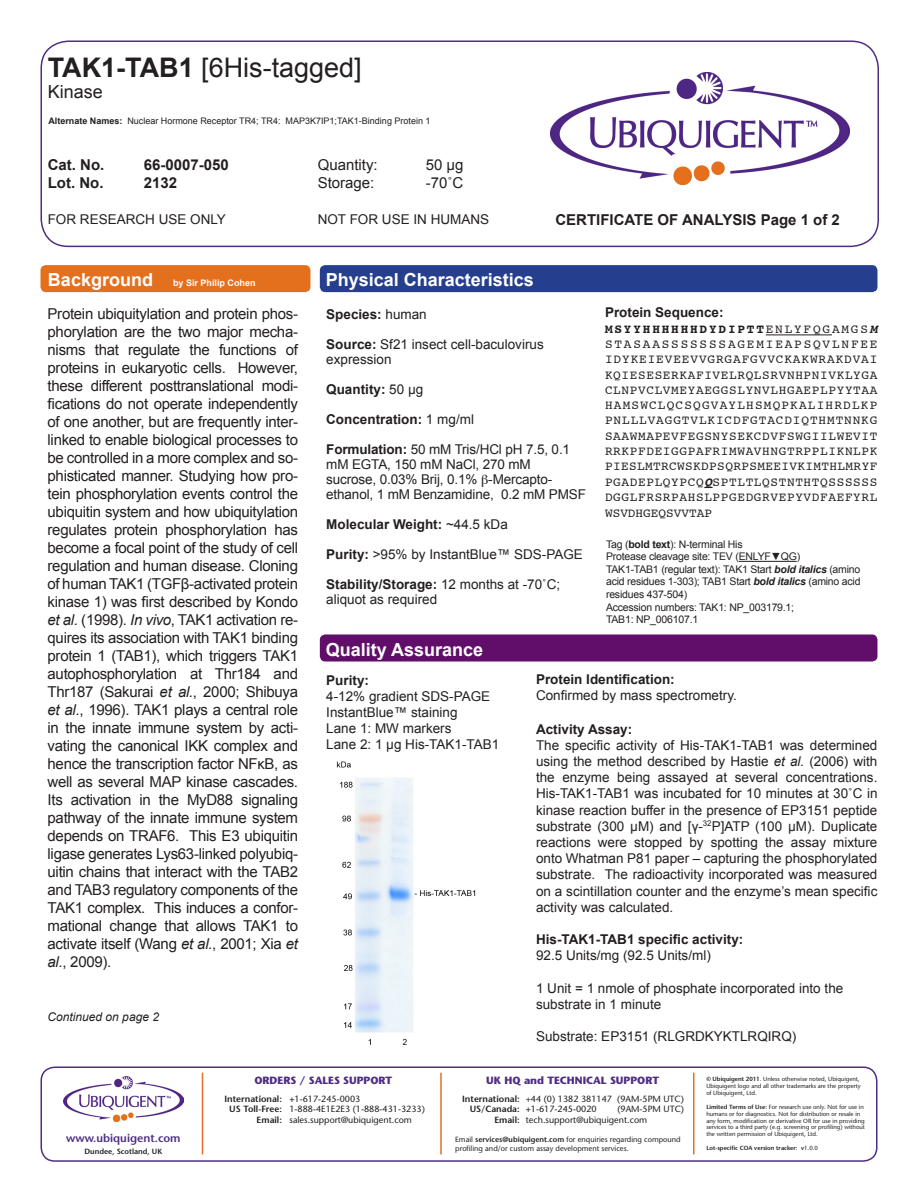
<style>
.page{position:relative;width:918px;height:1188px;background:#fff}
.page>*{position:absolute;margin:0;border:0;box-sizing:border-box;transform-origin:0 0}
.t1{font:27px "Arial";color:#231f20}
.t2{font:700 18px "Arial";color:#fff}
.t3{font:18px "Arial";color:#231f20}
.t4{font:15px/18px "Arial";letter-spacing:-.02em;color:#231f20;text-align:justify}
.t5{font:700 15px "Arial";color:#231f20}
.t6{font:15px "Arial";color:#231f20}
.t7{font:13.5px/16.2px "Arial";color:#231f20}
.t8{font:700 13.5px/16.2px "Arial";color:#231f20}
.t9{font:12.75px/15.3px "Courier";letter-spacing:.05em;color:#231f20;text-align:justify}
.t10{font:italic 12px "Arial";color:#231f20}
.t11{font:600 11.4px "Stone Sans";color:#502d84}
.t12{font:10.5px/12.6px "Arial";letter-spacing:-.02em;color:#231f20;text-align:justify}
.t13{font:700 10.5px "Stone Sans";color:#502d84}
.t14{font:9px/10.8px "Stone Sans";color:#231f20}
.t15{font:9px "Arial";color:#231f20}
.t16{font:600 9px "Stone Sans";color:#231f20}
.t17{font:700 9px "Arial";color:#fff}
.t18{font:7.5px/9px "Stone Sans";color:#231f20}
.t19{font:600 7.5px "Stone Sans";color:#231f20}
.t20{font:6px/6.9px "Stone Sans";color:#231f20}
.t21{font:600 6px "Stone Sans";color:#231f20}
.s1{font-weight:700}
.s2{font-size:18px}
.s3{font-style:italic}
.s4{font-weight:400}
.s5{font-weight:700;font-style:italic}
.s6{font-weight:600}
</style>
<div class="page">
<div style="left:40px;top:40px;width:839px;height:207px;border:2px solid #502d84;border-radius:27px"></div>
<img style="left:550px;top:73px;width:299px;height:112px">
<div style="left:40px;top:1066px;width:838px;height:96px;border:2px solid #502d84;border-radius:14px"></div>
<hr style="left:202px;top:1073px;width:1px;height:81px;background:#e37024">
<hr style="left:440px;top:1073px;width:2px;height:81px;background:#e37024">
<hr style="left:693px;top:1073px;width:1px;height:81px;background:#e37024">
<img style="left:64px;top:1077px;width:120px;height:44px">
<img style="left:336px;top:761px;width:140px;height:284px">
<div style="left:40px;top:265px;width:270px;height:27px;background:#e4701e;border-radius:5px"></div>
<div style="left:320px;top:265px;width:557px;height:27px;background:#253f8e;border-radius:5px"></div>
<div style="left:320px;top:634px;width:557px;height:28px;background:#600e69;border-radius:5px"></div>
<hr style="left:766px;top:335px;width:66px;height:1px;background:#231f20">
<hr style="left:739px;top:561px;width:58px;height:1px;background:#231f20">
<p class="t1" style="left:48px;top:49px;width:316px"><span class="s1">TAK1-TAB1</span> [6His-tagged]</p>
<p class="t3" style="left:48px;top:80px;width:57px">Kinase</p>
<p class="t15" style="left:48px;top:115px;width:384px"><span class="s1">Alternate Names:</span> Nuclear Hormone Receptor TR4; TR4: MAP3K7IP1;TAK1-Binding Protein 1</p>
<p class="t5" style="left:48px;top:155px;width:58px">Cat. No.</p>
<p class="t5" style="left:144px;top:155px;width:87px">66-0007-050</p>
<p class="t6" style="left:318px;top:155px;width:62px">Quantity:</p>
<p class="t4" style="left:426px;top:156px;width:39px">50 µg</p>
<p class="t5" style="left:48px;top:173px;width:57px">Lot. No.</p>
<p class="t5" style="left:144px;top:173px;width:35px">2132</p>
<p class="t6" style="left:318px;top:173px;width:58px">Storage:</p>
<p class="t4" style="left:426px;top:174px;width:39px">-70˚C</p>
<p class="t7" style="left:48px;top:212px;width:180px">FOR RESEARCH USE ONLY</p>
<p class="t7" style="left:318px;top:212px;width:173px">NOT FOR USE IN HUMANS</p>
<p class="t17" style="left:48px;top:277px;width:209px"><span class="s2">Background</span> by Sir Philip Cohen</p>
<p class="t2" style="left:326px;top:268px;width:210px">Physical Characteristics</p>
<p class="t5" style="left:555px;top:210px;width:286px">CERTIFICATE OF ANALYSIS Page 1 of 2</p>
<p class="t4" style="left:48px;top:305px;width:252px">Protein ubiquitylation and protein phos&shy;phorylation are the two major mecha&shy;nisms that regulate the functions of proteins in eukaryotic cells. However, these different posttranslational modi&shy;fications do not operate independently of one another, but are frequently inter&shy;linked to enable biological processes to be controlled in a more complex and so&shy;phisticated manner. Studying how pro&shy;tein phosphorylation events control the ubiquitin system and how ubiquitylation regulates protein phosphorylation has become a focal point of the study of cell regulation and human disease. Cloning of human TAK1 (TGFβ-activated protein kinase 1) was first described by Kondo <span class="s3">et al.</span> (1998). <span class="s3">In vivo</span>, TAK1 activation re&shy;quires its association with TAK1 binding protein 1 (TAB1), which triggers TAK1 autophosphorylation at Thr184 and Thr187 (Sakurai <span class="s3">et al.</span>, 2000; Shibuya <span class="s3">et al.</span>, 1996). TAK1 plays a central role in the innate immune system by acti&shy;vating the canonical IKK complex and hence the transcription factor NFκB, as well as several MAP kinase cascades.<br>Its activation in the MyD88 signaling pathway of the innate immune system depends on TRAF6. This E3 ubiquitin ligase generates Lys63-linked polyubiq&shy;uitin chains that interact with the TAB2 and TAB3 regulatory components of the TAK1 complex. This induces a confor&shy;mational change that allows TAK1 to activate itself (Wang <span class="s3">et al.</span>, 2001; Xia <span class="s3">et al.</span>, 2009).</p>
<p class="t10" style="left:48px;top:1009px;width:113px">Continued on page 2</p>
<p class="t8" style="left:326px;top:307px;width:102px">Species: <span class="s4">human</span></p>
<p class="t7" style="left:326px;top:337px;width:219px;line-height:15px"><span class="s1">Source:</span> Sf21 insect cell-baculovirus expression</p>
<p class="t8" style="left:326px;top:382px;width:99px">Quantity: <span class="s4">50 μg</span></p>
<p class="t8" style="left:326px;top:412px;width:149px">Concentration: <span class="s4">1 mg/ml</span></p>
<p class="t7" style="left:326px;top:442px;width:261px;line-height:15px"><span class="s1">Formulation:</span> 50 mM Tris/HCl pH 7.5, 0.1 mM EGTA, 150 mM NaCl, 270 mM<br>sucrose, 0.03% Brij, 0.1% -Mercapto&shy;ethanol, 1 mM Benzamidine, 0.2 mM PMSF</p>
<p class="t8" style="left:326px;top:517px;width:183px">Molecular Weight: <span class="s4">~44.5 kDa</span></p>
<p class="t7" style="left:326px;top:546px;width:258px"><span class="s1">Purity:</span> &gt;95% by InstantBlue™ SDS-PAGE</p>
<p class="t7" style="left:326px;top:577px;width:236px;line-height:15px"><span class="s1">Stability/Storage:</span> 12 months at -70˚C; aliquot as required</p>
<p class="t2" style="left:326px;top:638px;width:159px">Quality Assurance</p>
<p class="t8" style="left:605px;top:305px;width:120px">Protein Sequence:</p>
<p class="t9" style="left:605px;top:321px;width:274px"><span class="s1">MSYYHHHHHHDYDIPTT</span>ENLYFQGAMGS<span class="s5">M </span>STASAASSSSSSSAGEMIEAPSQVLNFEE IDYKEIEVEEVVGRGAFGVVCKAKWRAKDVAI KQIESESERKAFIVELRQLSRVNHPNIVKLYGA CLNPVCLVMEYAEGGSLYNVLHGAEPLPYYTAA HAMSWCLQCSQGVAYLHSMQPKALIHRDLKP PNLLLVAGGTVLKICDFGTACDIQTHMTNNKG SAAWMAPEVFEGSNYSEKCDVFSWGIILWEVIT RRKPFDEIGGPAFRIMWAVHNGTRPPLIKNLPK PIESLMTRCWSKDPSQRPSMEEIVKIMTHLMRYF PGADEPLQYPCQ<span class="s5">Q</span>SPTLTLQSTNTHTQSSSSSS DGGLFRSRPAHSLPPGEDGRVEPYVDFAEFYRL WSVDHGEQSVVTAP</p>
<p class="t12" style="left:606px;top:538px;width:138px">Tag (<span class="s1">bold text</span>): N-terminal His</p>
<p class="t12" style="left:606px;top:550px;width:196px">Protease cleavage site: TEV (ENLYF▼QG)</p>
<p class="t12" style="left:606px;top:563px;width:256px">TAK1-TAB1 (regular text): TAK1 Start <span class="s5">bold italics</span> (amino acid residues 1-303); TAB1 Start <span class="s5">bold italics</span> (amino acid residues 437-504)</p>
<p class="t12" style="left:606px;top:601px;width:190px">Accession numbers: TAK1: NP_003179.1;<br>TAB1: NP_006107.1</p>
<p class="t8" style="left:536px;top:672px;width:140px">Protein Identification:</p>
<p class="t7" style="left:536px;top:688px;width:202px">Confirmed by mass spectrometry.</p>
<p class="t8" style="left:326px;top:672px;width:44px">Purity:</p>
<p class="t7" style="left:326px;top:688px;width:166px">4-12% gradient SDS-PAGE</p>
<p class="t7" style="left:326px;top:704px;width:133px">InstantBlue™ staining</p>
<p class="t7" style="left:326px;top:720px;width:175px">Lane 1: MW markers<br>Lane 2: 1 µg His-TAK1-TAB1</p>
<p class="t8" style="left:536px;top:721px;width:98px">Activity Assay:</p>
<p class="t7" style="left:536px;top:737px;width:343px;text-align:justify">The specific activity of His-TAK1-TAB1 was determined using the method described by Hastie <span class="s3">et al.</span> (2006) with the enzyme being assayed at several concentrations.<br>His-TAK1-TAB1 was incubated for 10 minutes at 30˚C in kinase reaction buffer in the presence of EP3151 peptide substrate (300 µM) and [γ-<sup>32</sup>P]ATP (100 µM). Duplicate reactions were stopped by spotting the assay mixture onto Whatman P81 paper – capturing the phosphorylated substrate. The radioactivity incorporated was measured on a scintillation counter and the enzyme’s mean specific activity was calculated.</p>
<p class="t8" style="left:536px;top:932px;width:209px">His-TAK1-TAB1 specific activity:<br><span class="s4">92.5 Units/mg (92.5 Units/ml)</span></p>
<p class="t7" style="left:536px;top:980px;width:309px">1 Unit = 1 nmole of phosphate incorporated into the substrate in 1 minute</p>
<p class="t7" style="left:536px;top:1029px;width:262px">Substrate: EP3151 (RLGRDKYKTLRQIRQ)</p>
<p class="t11" style="left:66px;top:1131px;width:116px">www.ubiquigent.com</p>
<p class="t19" style="left:85px;top:1147px;width:79px">Dundee, Scotland, UK</p>
<p class="t13" style="left:254px;top:1074px;width:139px">ORDERS / SALES SUPPORT</p>
<p class="t16" style="left:224px;top:1093px;width:138px">International: +<span class="s4">1-617-245-0003</span></p>
<p class="t14" style="left:229px;top:1104px;width:197px"><span class="s6">US Toll-Free:</span> 1-888-4E1E2E3 (1-888-431-3233)</p>
<p class="t14" style="left:257px;top:1115px;width:157px"><span class="s6">Email:</span> sales.support@ubiquigent.com</p>
<p class="t13" style="left:486px;top:1074px;width:174px">UK HQ and TECHNICAL SUPPORT</p>
<p class="t14" style="left:470px;top:1093px;width:216px;text-indent:-8px"><span class="s6">International:</span> +44 (0) 1382 381147 (9AM-5PM UTC)<br><span class="s6">US/Canada: +</span>1-617-245-0020</p>
<p class="t14" style="left:494px;top:1104px;width:191px;text-indent:123px">(9AM-5PM UTC)<br><span class="s6">Email:</span> tech.support@ubiquigent.com</p>
<p class="t18" style="left:455px;top:1134px;width:227px">Email <span class="s6">services@ubiquigent.com</span> for enquiries regarding compound profiling and/or custom assay development services.</p>
<p class="t20" style="left:706px;top:1076px;width:156px"><span class="s6">© Ubiquigent 2011</span>. Unless otherwise noted, Ubiquigent,<br>Ubiquigent logo and all other trademarks are the property of Ubiquigent, Ltd.</p>
<p class="t20" style="left:706px;top:1103px;width:160px"><span class="s6">Limited Terms of Use:</span> For research use only. Not for use in humans or for diagnostics. Not for distribution or resale in any form, modification or derivative OR for use in providing services to a third party (e.g. screening or profiling) without the written permission of Ubiquigent, Ltd.</p>
<p class="t21" style="left:706px;top:1144px;width:113px">Lot-specific COA version tracker: v<span class="s4">1.0.0</span></p>
</div>
